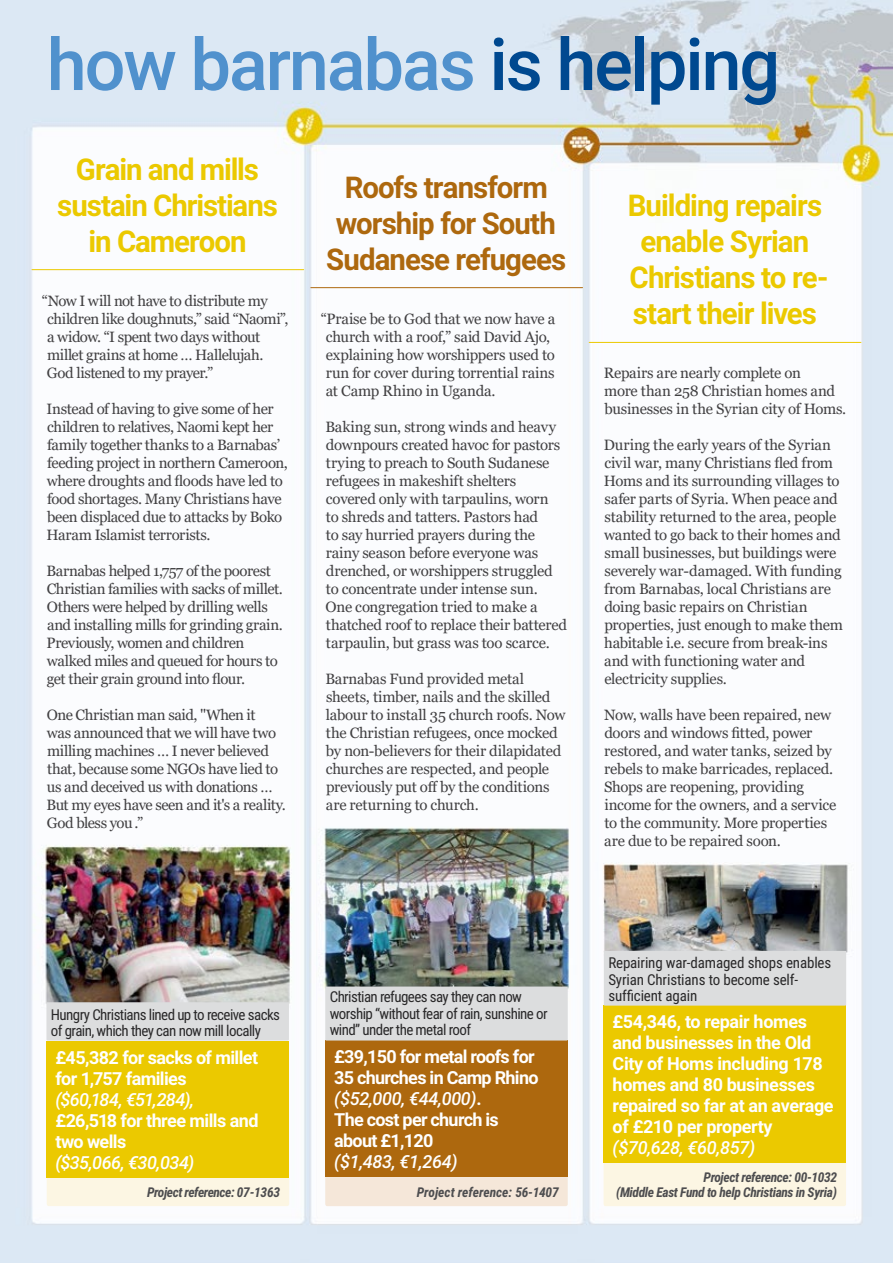
<style>
.page{position:relative;width:893px;height:1263px;background:#fff}
.page>*{position:absolute;margin:0;border:0;box-sizing:border-box;transform-origin:0 0}
.t1{font:500 72px "Roboto";letter-spacing:-.03em;color:#5091cd}
.t2{font:700 30px/36px "Roboto";letter-spacing:-.035em;color:#ebc900;text-align:center}
.t3{font:700 30px/36px "Roboto";letter-spacing:-.03em;color:#ad680e;text-align:center}
.t4{font:700 18px/21px "Roboto";letter-spacing:-.03em;color:#fff}
.t5{font:italic 500 18px "Roboto";letter-spacing:-.025em;color:#fff}
.t6{font:15px/18px "Georgia";letter-spacing:-.02em;color:#414042}
.t7{font:15px/16.5px "Roboto Condensed";letter-spacing:-.04em;color:#292829}
.t8{font:15px/18px "Georgia";letter-spacing:-.04em;color:#414042}
.t9{font:15px/16.5px "Roboto Condensed";letter-spacing:-.01em;color:#292829}
.t10{font:italic 700 13.5px/15px "Roboto Condensed";letter-spacing:-.03em;color:#4d4d4f;text-align:right}
.t11{font:italic 700 13.5px "Roboto Condensed";color:#4d4d4f}
.s1{color:#004990}
.s2{font-weight:500;font-style:italic}
</style>
<div class="page">
<img style="left:0;top:0;width:893px;height:1263px">
<div style="left:47px;top:1178px;width:242px;height:28px;background:#fcf6e3"></div>
<div style="left:46px;top:1041px;width:243px;height:137px;background:#ebc900"></div>
<hr style="left:32px;top:269px;width:272px;height:1px;background:#ebc900">
<hr style="left:311px;top:287px;width:271px;height:1px;background:#ad680e">
<div style="left:325px;top:1177px;width:243px;height:29px;background:#f5e7d9"></div>
<div style="left:325px;top:1040px;width:243px;height:137px;background:#ad680e"></div>
<div style="left:604px;top:1163px;width:242px;height:43px;background:#fcf6e3"></div>
<div style="left:604px;top:1005px;width:242px;height:158px;background:#ebc900"></div>
<hr style="left:589px;top:342px;width:272px;height:1px;background:#ebc900">
<div style="left:46px;top:1002px;width:243px;height:38px;background:#dcddde"></div>
<div style="left:325px;top:986px;width:243px;height:54px;background:#dcddde"></div>
<div style="left:604px;top:951px;width:242px;height:54px;background:#dcddde"></div>
<h1 class="t1" style="left:47px;top:14px;width:735px">how barnabas <span class="s1">is helping</span></h1>
<h2 class="t2" style="left:57px;top:150px;width:222px">Grain and mills sustain Christians in Cameroon</h2>
<p class="t8" style="left:47px;top:292px;width:243px;text-indent:-5px">“Now I will not have to distribute my children like doughnuts,” said “Naomi”, a widow. “I spent two days without millet grains at home … Hallelujah.<br>God listened to my prayer.”</p>
<p class="t6" style="left:47px;top:400px;width:243px">Instead of having to give some of her children to relatives, Naomi kept her family together thanks to a Barnabas’ feeding project in northern Cameroon, where droughts and floods have led to food shortages. Many Christians have been displaced due to attacks by Boko Haram Islamist terrorists.</p>
<p class="t6" style="left:47px;top:562px;width:238px">Barnabas helped 1,757 of the poorest Christian families with sacks of millet.<br>Others were helped by drilling wells and installing mills for grinding grain.<br>Previously, women and children walked miles and queued for hours to get their grain ground into flour.</p>
<p class="t6" style="left:47px;top:706px;width:241px">One Christian man said, "When it<br>was announced that we will have two milling machines … I never believed that, because some NGOs have lied to us and deceived us with donations …<br>But my eyes have seen and it's a reality.<br>God bless you .”</p>
<h2 class="t3" style="left:326px;top:168px;width:242px">Roofs transform worship for South<br>Sudanese refugees</h2>
<p class="t6" style="left:326px;top:310px;width:231px;text-indent:-5px">“Praise be to God that we now have a church with a roof,” said David Ajo, explaining how worshippers used to run for cover during torrential rains at Camp Rhino in Uganda.</p>
<p class="t6" style="left:325px;top:418px;width:243px">Baking sun, strong winds and heavy downpours created havoc for pastors trying to preach to South Sudanese refugees in makeshift shelters covered only with tarpaulins, worn<br>to shreds and tatters. Pastors had<br>to say hurried prayers during the rainy season before everyone was drenched, or worshippers struggled to concentrate under intense sun.<br>One congregation tried to make a thatched roof to replace their battered tarpaulin, but grass was too scarce.</p>
<p class="t6" style="left:325px;top:670px;width:242px">Barnabas Fund provided metal sheets, timber, nails and the skilled labour to install 35 church roofs. Now the Christian refugees, once mocked by non-believers for their dilapidated churches are respected, and people previously put off by the conditions are returning to church.</p>
<h2 class="t2" style="left:628px;top:186px;width:202px">Building repairs enable Syrian<br>Christians to re&shy;start their lives</h2>
<p class="t6" style="left:604px;top:364px;width:244px">Repairs are nearly complete on<br>more than 258 Christian homes and businesses in the Syrian city of Homs.</p>
<p class="t6" style="left:604px;top:436px;width:241px">During the early years of the Syrian civil war, many Christians fled from Homs and its surrounding villages to safer parts of Syria. When peace and stability returned to the area, people wanted to go back to their homes and small businesses, but buildings were severely war-damaged. With funding from Barnabas, local Christians are doing basic repairs on Christian properties, just enough to make them habitable i.e. secure from break-ins and with functioning water and electricity supplies.</p>
<p class="t6" style="left:604px;top:706px;width:234px">Now, walls have been repaired, new doors and windows fitted, power restored, and water tanks, seized by rebels to make barricades, replaced.<br>Shops are reopening, providing income for the owners, and a service to the community. More properties are due to be repaired soon.</p>
<p class="t7" style="left:51px;top:1005px;width:231px">Hungry Christians lined up to receive sacks of grain, which they can now mill locally</p>
<p class="t4" style="left:55px;top:1046px;width:204px">£45,382 for sacks of millet for 1,757 families</p>
<p class="t5" style="left:55px;top:1087px;width:140px">($60,184, €51,284),</p>
<p class="t4" style="left:55px;top:1109px;width:205px">£26,518 for three mills and two wells</p>
<p class="t5" style="left:55px;top:1150px;width:140px">($35,066, €30,034)</p>
<p class="t10" style="left:147px;top:1184px;width:134px">Project reference: 07-1363</p>
<p class="t7" style="left:330px;top:988px;width:219px">Christian refugees say they can now worship “without fear of rain, sunshine or wind” under the metal roof</p>
<p class="t4" style="left:334px;top:1045px;width:206px">£39,150 for metal roofs for<br>35 churches in Camp Rhino <span class="s2">($52,000, €44,000)</span>.<br>The cost per church is about £1,120</p>
<p class="t5" style="left:334px;top:1149px;width:125px">($1,483, €1,264)</p>
<p class="t11" style="left:417px;top:1182px;width:143px">Project reference: 56-1407</p>
<p class="t9" style="left:608px;top:954px;width:225px">Repairing war-damaged shops enables<br>Syrian Christians to become self&shy;sufficient again</p>
<p class="t4" style="left:613px;top:1010px;width:223px">£54,346, to repair homes and businesses in the Old<br>City of Homs including 178 homes and 80 businesses repaired so far at an average of £210 per property</p>
<p class="t5" style="left:613px;top:1135px;width:144px">($70,628, €60,857)</p>
<p class="t10" style="left:616px;top:1169px;width:222px">Project reference: 00-1032<br>(Middle East Fund to help Christians in Syria)</p>
</div>
